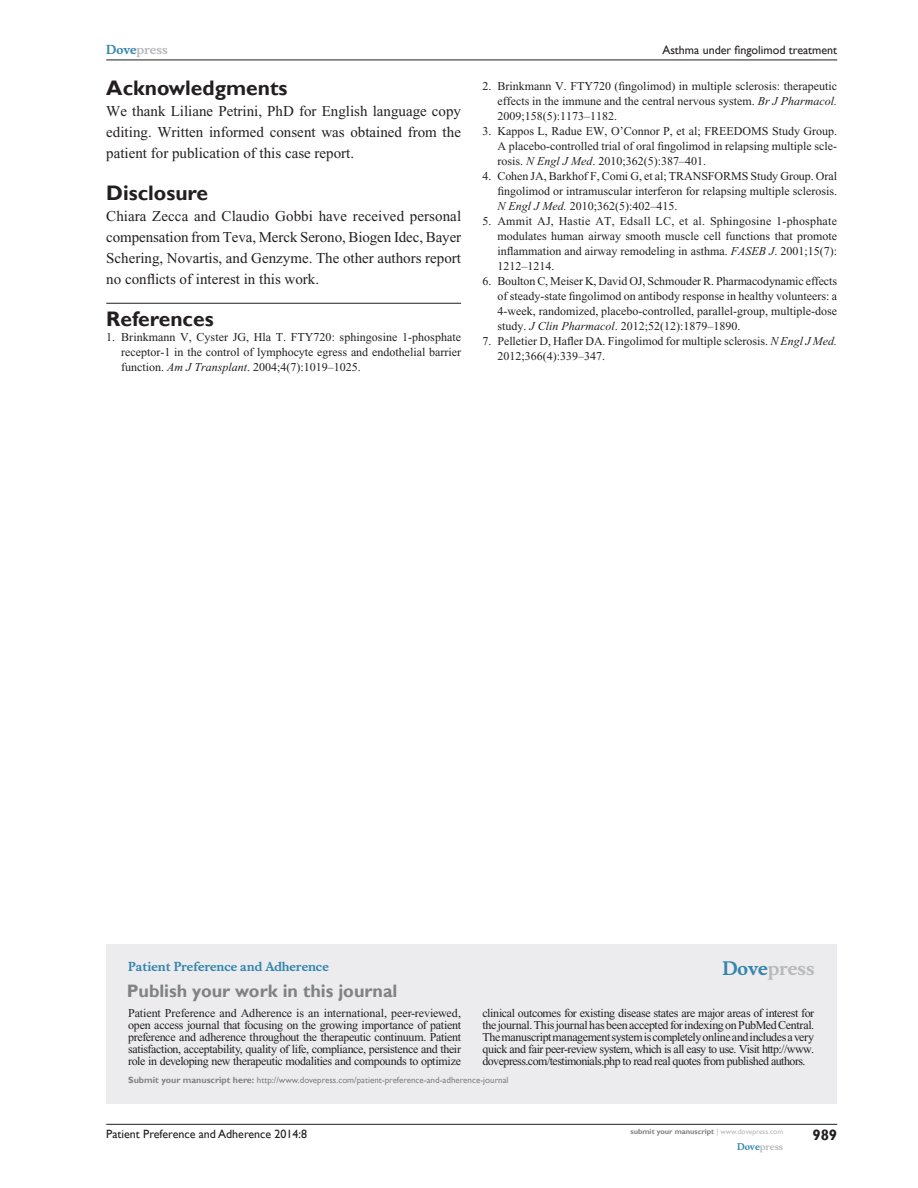
<style>
.page{position:relative;width:918px;height:1188px;background:#fff}
.page>*{position:absolute;margin:0;border:0;box-sizing:border-box;transform-origin:0 0}
.RefH{font:700 21px "Gill Sans";color:#231f20}
.PromBx-H1{font:700 18px "Gill Sans";color:#808285}
.PromBx-Brand{font:700 18px "Musee";color:#b8b9bc}
.TxF{font:15px/21px "Times New Roman";color:#231f20;text-align:justify}
.RunFolio-R{font:700 15px "Gill Sans";color:#231f20}
.RefNL1{font:12px/15px "Times New Roman";color:#231f20;text-align:justify}
.PromBx-Tx{font:12px/12px "Times New Roman";letter-spacing:-.045em;color:#231f20;text-align:justify}
.RunF-R{font:12px "Gill Sans";color:#231f20}
.RunH-R{font:12px "Gill Sans";color:#231f20}
.PromBx-JrnlName{font:700 12px "Musee";color:#3485ae}
.RunH-Brand-R{font:700 12px "Musee";color:#b8b9bc}
.PromBx-SubmitMssWebA{font:9px "Gill Sans";color:#808285}
.RunF-Brand-R{font:700 9px "Musee";color:#b8b9bc}
.RunF-SubmityourMS-R{font:700 7.5px "Gill Sans";color:#808285}
.s1{color:#3485ae}
.s2{font-style:italic}
.s3{font-weight:700}
.s4{font-weight:400;color:#b8b9bc}
</style>
<div class="page">
<div style="left:106px;top:944px;width:731px;height:159px;background:#ececee"></div>
<hr style="left:106px;top:1124px;width:731px;height:1px;background:#231f20">
<hr style="left:106px;top:60px;width:731px;height:1px;background:#231f20">
<hr style="left:106px;top:303px;width:355px;height:1px;background:#231f20">
<p class="RunH-Brand-R" style="left:106px;top:43px;width:63px"><span class="s1">Dove</span>press</p>
<h1 class="RefH" style="left:106px;top:76px;width:183px">Acknowledgments</h1>
<p class="TxF" style="left:106px;top:101px;width:356px">We thank Liliane Petrini, PhD for English language copy editing. Written informed consent was obtained from the patient for publication of this case report.</p>
<h1 class="RefH" style="left:106px;top:181px;width:103px">Disclosure</h1>
<p class="TxF" style="left:106px;top:206px;width:357px">Chiara Zecca and Claudio Gobbi have received personal compensation from Teva, Merck Serono, Biogen Idec, Bayer Schering, Novartis, and Genzyme. The other authors report no conflicts of interest in this work.</p>
<p class="RefH" style="left:106px;top:307px;width:109px">References</p>
<p class="RefNL1" style="left:121px;top:330px;width:341px;text-indent:-15px">1. Brinkmann V, Cyster JG, Hla T. FTY720: sphingosine 1-phosphate receptor-1 in the control of lymphocyte egress and endothelial barrier function. <span class="s2">Am J Transplant</span>. 2004;4(7):1019–1025.</p>
<p class="RunH-R" style="left:662px;top:43px;width:176px">Asthma under fingolimod treatment</p>
<p class="RefNL1" style="left:497px;top:79px;width:341px;text-indent:-15px">2. Brinkmann V. FTY720 (fingolimod) in multiple sclerosis: therapeutic effects in the immune and the central nervous system. <span class="s2">Br J Pharmacol.<br></span>2009;158(5):1173–1182.</p>
<p class="RefNL1" style="left:497px;top:124px;width:341px;text-indent:-15px">3. Kappos L, Radue EW, O’Connor P, et al; FREEDOMS Study Group.<br>A placebo-controlled trial of oral fingolimod in relapsing multiple scle&shy;rosis. <span class="s2">N Engl J Med</span>. 2010;362(5):387–401.</p>
<p class="RefNL1" style="left:497px;top:169px;width:341px;text-indent:-15px">4. Cohen JA, Barkhof F, Comi G, et al; TRANSFORMS Study Group. Oral fingolimod or intramuscular interferon for relapsing multiple sclerosis.<br><span class="s2">N Engl J Med.</span> 2010;362(5):402–415.</p>
<p class="RefNL1" style="left:497px;top:214px;width:341px;text-indent:-15px">5. Ammit AJ, Hastie AT, Edsall LC, et al. Sphingosine 1-phosphate modulates human airway smooth muscle cell functions that promote inflammation and airway remodeling in asthma. <span class="s2">FASEB J</span>. 2001;15(7):<br>1212–1214.</p>
<p class="RefNL1" style="left:497px;top:274px;width:341px;text-indent:-15px">6. Boulton C, Meiser K, David OJ, Schmouder R. Pharmacodynamic effects of steady-state fingolimod on antibody response in healthy volunteers: a 4-week, randomized, placebo-controlled, parallel-group, multiple-dose study. <span class="s2">J Clin Pharmacol</span>. 2012;52(12):1879–1890.</p>
<p class="RefNL1" style="left:497px;top:334px;width:341px;text-indent:-15px">7. Pelletier D, Hafler DA. Fingolimod for multiple sclerosis. <span class="s2">N Engl J Med.<br></span>2012;366(4):339–347.</p>
<p class="PromBx-JrnlName" style="left:128px;top:959px;width:202px">Patient Preference and Adherence</p>
<p class="PromBx-H1" style="left:127px;top:980px;width:272px">Publish your work in this journal</p>
<p class="PromBx-Brand" style="left:722px;top:958px;width:94px"><span class="s1">Dove</span>press</p>
<p class="PromBx-Tx" style="left:128px;top:1007px;width:334px">Patient Preference and Adherence is an international, peer-reviewed, open access journal that focusing on the growing importance of patient preference and adherence throughout the therapeutic continuum. Patient satisfaction, acceptability, quality of life, compliance, persistence and their role in developing new therapeutic modalities and compounds to optimize</p>
<p class="PromBx-Tx" style="left:482px;top:1007px;width:333px">clinical outcomes for existing disease states are major areas of interest for the journal. This journal has been accepted for indexing on PubMed Central.<br>The manuscript management system is completely online and includes a very quick and fair peer-review system, which is all easy to use. Visit http://www. dovepress.com/testimonials.php to read real quotes from published authors.</p>
<p class="PromBx-SubmitMssWebA" style="left:128px;top:1075px;width:382px"><span class="s3">Submit your manuscript here:</span> http://www.dovepress.com/patient-preference-and-adherence-journal</p>
<p class="RunF-R" style="left:106px;top:1127px;width:203px">Patient Preference and Adherence 2014:8</p>
<p class="RunF-SubmityourMS-R" style="left:631px;top:1127px;width:154px">submit your manuscript <span class="s4">| www.dovepress.com</span></p>
<p class="RunF-Brand-R" style="left:737px;top:1141px;width:48px"><span class="s1">Dove</span>press</p>
<p class="RunFolio-R" style="left:812px;top:1126px;width:26px">989</p>
</div>
